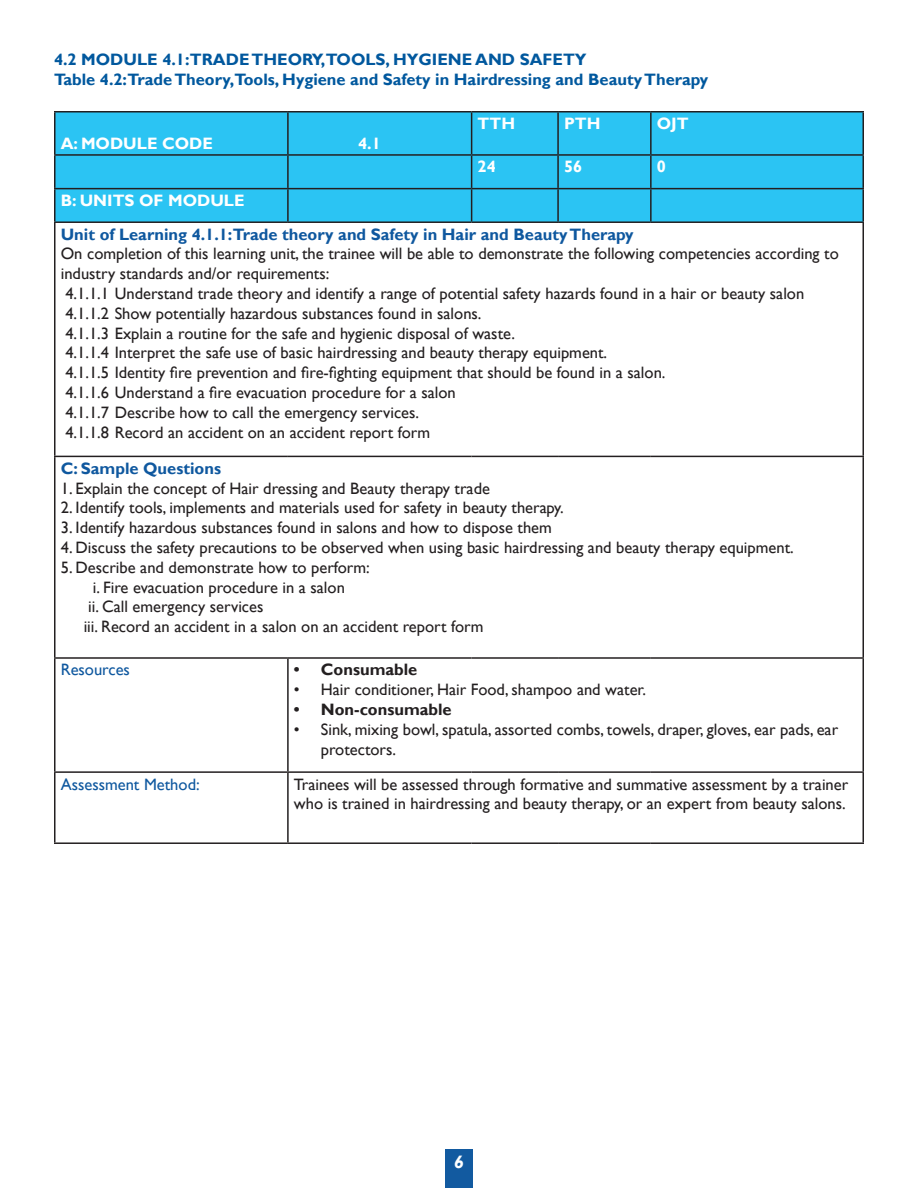
<style>
.page{position:relative;width:918px;height:1188px;background:#fff}
.page>*{position:absolute;margin:0;border:0;box-sizing:border-box;transform-origin:0 0}
.t1{font:italic 700 18px "Gill Sans";color:#fff}
.t2{font:16.5px/19.8px "Gill Sans";color:#231f20}
.t3{font:700 16.5px/19.8px "Gill Sans";color:#01589e}
.t4{font:700 16.5px "Gill Sans";color:#0f589f}
.t5{font:700 16.5px "Gill Sans";color:#fff}
.t6{font:16.5px "Gill Sans";color:#0f589f}
.t7{font:700 16.5px "Gill Sans";color:#231f20}
</style>
<div class="page">
<div style="left:56px;top:113px;width:806px;height:108px;background:#2bc4f3"></div>
<hr style="left:54px;top:223px;width:2px;height:233px;background:#231f20">
<hr style="left:862px;top:223px;width:2px;height:233px;background:#231f20">
<hr style="left:54px;top:456px;width:234px;height:1px;background:#231f20">
<hr style="left:54px;top:457px;width:2px;height:200px;background:#231f20">
<hr style="left:288px;top:456px;width:184px;height:1px;background:#231f20">
<hr style="left:472px;top:456px;width:86px;height:1px;background:#231f20">
<hr style="left:558px;top:456px;width:93px;height:1px;background:#231f20">
<hr style="left:651px;top:456px;width:213px;height:1px;background:#231f20">
<hr style="left:862px;top:457px;width:2px;height:200px;background:#231f20">
<hr style="left:54px;top:657px;width:234px;height:2px;background:#231f20">
<hr style="left:54px;top:659px;width:2px;height:112px;background:#231f20">
<hr style="left:288px;top:657px;width:184px;height:2px;background:#231f20">
<hr style="left:287px;top:659px;width:2px;height:112px;background:#231f20">
<hr style="left:472px;top:657px;width:86px;height:2px;background:#231f20">
<hr style="left:558px;top:657px;width:93px;height:2px;background:#231f20">
<hr style="left:651px;top:657px;width:213px;height:2px;background:#231f20">
<hr style="left:862px;top:659px;width:2px;height:112px;background:#231f20">
<hr style="left:54px;top:771px;width:234px;height:2px;background:#231f20">
<hr style="left:54px;top:773px;width:2px;height:69px;background:#231f20">
<hr style="left:288px;top:771px;width:184px;height:2px;background:#231f20">
<hr style="left:287px;top:773px;width:2px;height:69px;background:#231f20">
<hr style="left:472px;top:771px;width:86px;height:2px;background:#231f20">
<hr style="left:558px;top:771px;width:93px;height:2px;background:#231f20">
<hr style="left:651px;top:771px;width:213px;height:2px;background:#231f20">
<hr style="left:862px;top:773px;width:2px;height:69px;background:#231f20">
<hr style="left:54px;top:842px;width:234px;height:2px;background:#231f20">
<hr style="left:288px;top:842px;width:184px;height:2px;background:#231f20">
<hr style="left:472px;top:842px;width:86px;height:2px;background:#231f20">
<hr style="left:558px;top:842px;width:93px;height:2px;background:#231f20">
<hr style="left:651px;top:842px;width:213px;height:2px;background:#231f20">
<hr style="left:54px;top:111px;width:234px;height:2px;background:#231f20">
<hr style="left:54px;top:113px;width:2px;height:41px;background:#231f20">
<hr style="left:288px;top:111px;width:184px;height:2px;background:#231f20">
<hr style="left:287px;top:113px;width:2px;height:41px;background:#231f20">
<hr style="left:472px;top:111px;width:86px;height:2px;background:#231f20">
<hr style="left:471px;top:113px;width:1px;height:41px;background:#231f20">
<hr style="left:558px;top:111px;width:93px;height:2px;background:#231f20">
<hr style="left:557px;top:113px;width:2px;height:41px;background:#231f20">
<hr style="left:651px;top:111px;width:213px;height:2px;background:#231f20">
<hr style="left:650px;top:113px;width:2px;height:41px;background:#231f20">
<hr style="left:862px;top:113px;width:2px;height:41px;background:#231f20">
<hr style="left:54px;top:154px;width:234px;height:2px;background:#231f20">
<hr style="left:54px;top:156px;width:2px;height:32px;background:#231f20">
<hr style="left:288px;top:154px;width:184px;height:2px;background:#231f20">
<hr style="left:287px;top:156px;width:2px;height:32px;background:#231f20">
<hr style="left:472px;top:154px;width:86px;height:2px;background:#231f20">
<hr style="left:471px;top:156px;width:1px;height:32px;background:#231f20">
<hr style="left:558px;top:154px;width:93px;height:2px;background:#231f20">
<hr style="left:557px;top:156px;width:2px;height:32px;background:#231f20">
<hr style="left:651px;top:154px;width:213px;height:2px;background:#231f20">
<hr style="left:650px;top:156px;width:2px;height:32px;background:#231f20">
<hr style="left:862px;top:156px;width:2px;height:32px;background:#231f20">
<hr style="left:54px;top:188px;width:234px;height:1px;background:#231f20">
<hr style="left:54px;top:189px;width:2px;height:32px;background:#231f20">
<hr style="left:54px;top:221px;width:234px;height:2px;background:#231f20">
<hr style="left:288px;top:188px;width:184px;height:1px;background:#231f20">
<hr style="left:287px;top:189px;width:2px;height:32px;background:#231f20">
<hr style="left:288px;top:221px;width:184px;height:2px;background:#231f20">
<hr style="left:472px;top:188px;width:86px;height:1px;background:#231f20">
<hr style="left:471px;top:189px;width:1px;height:32px;background:#231f20">
<hr style="left:472px;top:221px;width:86px;height:2px;background:#231f20">
<hr style="left:558px;top:188px;width:93px;height:1px;background:#231f20">
<hr style="left:557px;top:189px;width:2px;height:32px;background:#231f20">
<hr style="left:558px;top:221px;width:93px;height:2px;background:#231f20">
<hr style="left:651px;top:188px;width:213px;height:1px;background:#231f20">
<hr style="left:650px;top:189px;width:2px;height:32px;background:#231f20">
<hr style="left:862px;top:189px;width:2px;height:32px;background:#231f20">
<hr style="left:651px;top:221px;width:213px;height:2px;background:#231f20">
<div style="left:445px;top:1150px;width:28px;height:38px;background:#125aa0"></div>
<p class="t3" style="left:54px;top:50px;width:656px">4.2 MODULE 4.1:TRADE THEORY,TOOLS, HYGIENE AND SAFETY<br>Table 4.2:Trade Theory,Tools, Hygiene and Safety in Hairdressing and Beauty Therapy</p>
<p class="t5" style="left:61px;top:133px;width:154px">A: MODULE CODE</p>
<p class="t5" style="left:358px;top:133px;width:24px">4.1</p>
<p class="t5" style="left:478px;top:114px;width:39px">TTH</p>
<p class="t5" style="left:564px;top:114px;width:38px">PTH</p>
<p class="t5" style="left:657px;top:114px;width:33px">OJT</p>
<p class="t5" style="left:478px;top:157px;width:20px">24</p>
<p class="t5" style="left:564px;top:157px;width:20px">56</p>
<p class="t5" style="left:657px;top:157px;width:11px">0</p>
<p class="t5" style="left:61px;top:191px;width:185px">B: UNITS OF MODULE</p>
<p class="t4" style="left:61px;top:224px;width:574px">Unit of Learning 4.1.1:Trade theory and Safety in Hair and Beauty Therapy</p>
<p class="t2" style="left:61px;top:244px;width:780px">On completion of this learning unit, the trainee will be able to demonstrate the following competencies according to industry standards and/or requirements:<br>4.1.1.1 Understand trade theory and identify a range of potential safety hazards found in a hair or beauty salon 4.1.1.2 Show potentially hazardous substances found in salons.<br>4.1.1.3 Explain a routine for the safe and hygienic disposal of waste.<br>4.1.1.4 Interpret the safe use of basic hairdressing and beauty therapy equipment.<br>4.1.1.5 Identity fire prevention and fire-fighting equipment that should be found in a salon.<br>4.1.1.6 Understand a fire evacuation procedure for a salon<br>4.1.1.7 Describe how to call the emergency services.<br>4.1.1.8 Record an accident on an accident report form</p>
<p class="t4" style="left:61px;top:458px;width:162px">C: Sample Questions</p>
<p class="t2" style="left:61px;top:478px;width:431px">1. Explain the concept of Hair dressing and Beauty therapy trade</p>
<p class="t2" style="left:61px;top:498px;width:505px">2. Identify tools, implements and materials used for safety in beauty therapy.</p>
<p class="t2" style="left:61px;top:518px;width:493px">3. Identify hazardous substances found in salons and how to dispose them</p>
<p class="t2" style="left:61px;top:538px;width:735px">4. Discuss the safety precautions to be observed when using basic hairdressing and beauty therapy equipment.</p>
<p class="t2" style="left:61px;top:558px;width:311px">5. Describe and demonstrate how to perform:</p>
<p class="t2" style="left:93px;top:577px;width:254px">i. Fire evacuation procedure in a salon</p>
<p class="t2" style="left:88px;top:597px;width:177px">ii. Call emergency services</p>
<p class="t2" style="left:84px;top:617px;width:401px">iii. Record an accident in a salon on an accident report form</p>
<p class="t6" style="left:61px;top:660px;width:71px">Resources</p>
<p class="t7" style="left:294px;top:660px;width:125px">• Consumable</p>
<p class="t2" style="left:294px;top:680px;width:354px">• Hair conditioner, Hair Food, shampoo and water.</p>
<p class="t7" style="left:294px;top:700px;width:159px">• Non-consumable</p>
<p class="t2" style="left:321px;top:720px;width:519px;text-indent:-27px">• Sink, mixing bowl, spatula, assorted combs, towels, draper, gloves, ear pads, ear protectors.</p>
<p class="t6" style="left:61px;top:774px;width:140px">Assessment Method:</p>
<p class="t2" style="left:294px;top:774px;width:556px">Trainees will be assessed through formative and summative assessment by a trainer who is trained in hairdressing and beauty therapy, or an expert from beauty salons.</p>
<p class="t1" style="left:454px;top:1152px;width:11px">6</p>
</div>
